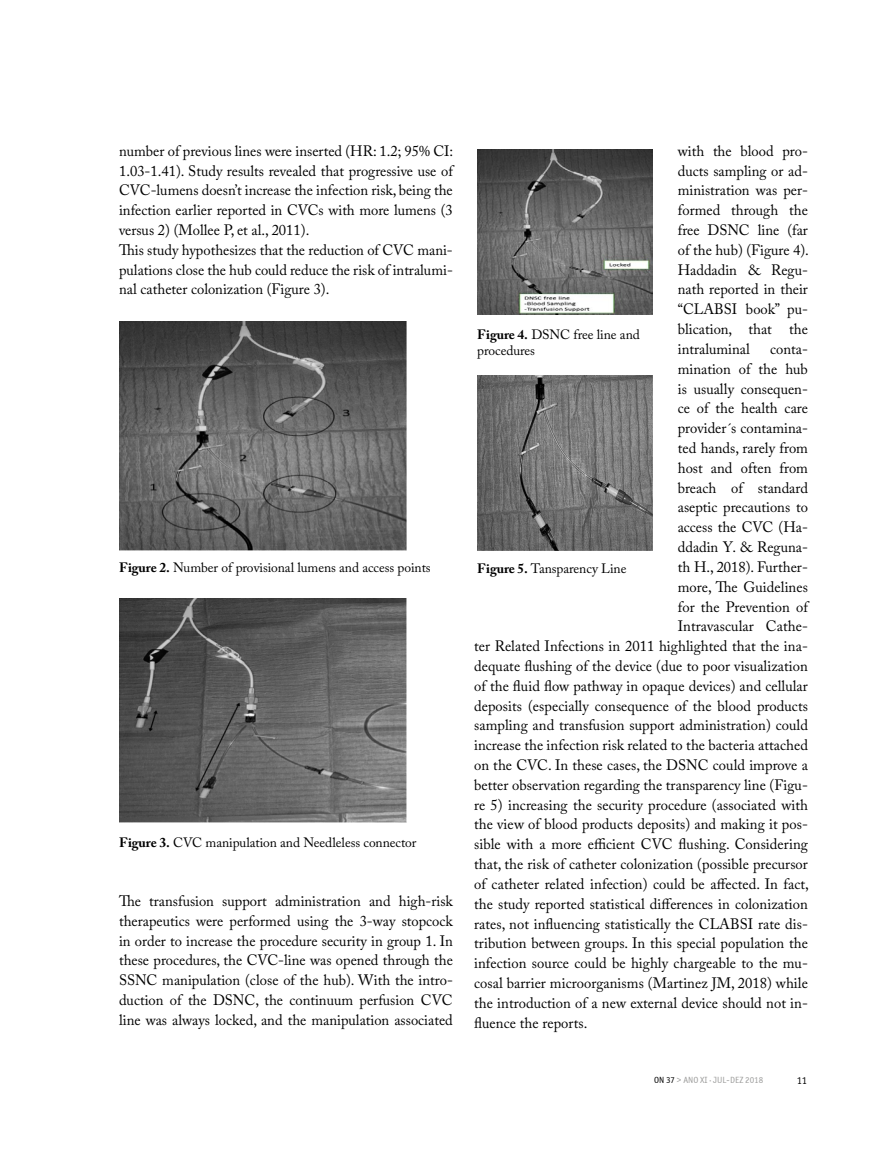
<style>
.page{position:relative;width:893px;height:1149px;background:#fff}
.page>*{position:absolute;margin:0;border:0;box-sizing:border-box;transform-origin:0 0}
.t1{font:15px/19.8px "Adobe Caslon Pro";letter-spacing:.005em;color:#000}
.t2{font:13.5px/16.2px "Adobe Caslon Pro";letter-spacing:-.005em;color:#000}
.t3{font:10.5px "Officina Sans ITCTT Book";color:#000}
.t4{font:9px "Officina Sans ITCTT Book";color:#9d9d9c}
.s1{font-weight:700}
.s2{color:#000}
</style>
<div class="page">
<img style="left:119px;top:321px;width:288px;height:229px">
<img style="left:119px;top:598px;width:287px;height:224px">
<img style="left:477px;top:149px;width:175px;height:166px">
<img style="left:477px;top:375px;width:175px;height:175px">
<p class="t1" style="left:119px;top:141px;width:336px">number of previous lines were inserted (HR: 1.2; 95% CI:<br>1.03-1.41). Study results revealed that progressive use of CVC-lumens doesn’t increase the infection risk, being the infection earlier reported in CVCs with more lumens (3 versus 2) (Mollee P, et al., 2011).<br>This study hypothesizes that the reduction of CVC mani&shy;pulations close the hub could reduce the risk of intralumi&shy;nal catheter colonization (Figure 3).</p>
<p class="t2" style="left:119px;top:559px;width:313px"><span class="s1">Figure 2.</span> Number of provisional lumens and access points</p>
<p class="t2" style="left:119px;top:833px;width:299px"><span class="s1">Figure 3.</span> CVC manipulation and Needleless connector</p>
<p class="t1" style="left:119px;top:890px;width:335px">The transfusion support administration and high-risk therapeutics were performed using the 3-way stopcock in order to increase the procedure security in group 1. In these procedures, the CVC-line was opened through the SSNC manipulation (close of the hub). With the intro&shy;duction of the DSNC, the continuum perfusion cvc line was always locked, and the manipulation associated</p>
<p class="t1" style="left:678px;top:141px;width:133px;text-align:justify">with the blood pro&shy;ducts sampling or ad&shy;ministration was per&shy;formed through the free DSNC line (far of the hub) (Figure 4).<br>Haddadin &amp; Regu&shy;nath reported in their “CLABSI book” pu&shy;blication, that the intraluminal</p>
<p class="t2" style="left:477px;top:326px;width:164px"><span class="s1">Figure 4.</span> DSNC free line and procedures</p>
<p class="t1" style="left:770px;top:339px;width:39px">conta-</p>
<p class="t1" style="left:678px;top:358px;width:132px">mination of the hub</p>
<p class="t1" style="left:678px;top:378px;width:132px">is usually consequen-</p>
<p class="t1" style="left:678px;top:398px;width:132px">ce of the health care</p>
<p class="t1" style="left:678px;top:418px;width:132px">provider´s contamina-</p>
<p class="t1" style="left:678px;top:438px;width:132px">ted hands, rarely from</p>
<p class="t1" style="left:678px;top:457px;width:132px">host and often from</p>
<p class="t1" style="left:678px;top:477px;width:132px">breach of standard</p>
<p class="t1" style="left:678px;top:497px;width:132px">aseptic precautions to</p>
<p class="t1" style="left:678px;top:517px;width:132px">access the CVC (Ha-</p>
<p class="t1" style="left:678px;top:537px;width:132px">ddadin Y. &amp; Reguna-</p>
<p class="t1" style="left:678px;top:556px;width:132px">th H., 2018). Further-</p>
<p class="t1" style="left:678px;top:576px;width:132px">more, The Guidelines</p>
<p class="t1" style="left:678px;top:596px;width:132px">for the Prevention of</p>
<p class="t1" style="left:678px;top:616px;width:132px">Intravascular Cathe-</p>
<p class="t1" style="left:474px;top:636px;width:335px">ter Related Infections in 2011 highlighted that the ina-</p>
<p class="t1" style="left:474px;top:655px;width:335px">dequate flushing of the device (due to poor visualization</p>
<p class="t1" style="left:474px;top:675px;width:335px">of the fluid flow pathway in opaque devices) and cellular</p>
<p class="t1" style="left:474px;top:695px;width:335px">deposits (especially consequence of the blood products</p>
<p class="t1" style="left:474px;top:715px;width:335px">sampling and transfusion support administration) could</p>
<p class="t1" style="left:474px;top:735px;width:335px">increase the infection risk related to the bacteria attached</p>
<p class="t1" style="left:474px;top:754px;width:335px">on the CVC. In these cases, the DSNC could improve a</p>
<p class="t1" style="left:474px;top:774px;width:335px">better observation regarding the transparency line (Figu-</p>
<p class="t1" style="left:474px;top:794px;width:335px">re 5) increasing the security procedure (associated with</p>
<p class="t1" style="left:474px;top:814px;width:335px">the view of blood products deposits) and making it pos-</p>
<p class="t1" style="left:474px;top:834px;width:335px">sible with a more efficient CVC flushing. Considering</p>
<p class="t1" style="left:474px;top:853px;width:335px">that, the risk of catheter colonization (possible precursor</p>
<p class="t1" style="left:474px;top:873px;width:336px">of catheter related infection) could be affected. In fact,</p>
<p class="t1" style="left:474px;top:893px;width:335px">the study reported statistical differences in colonization</p>
<p class="t1" style="left:474px;top:913px;width:335px">rates, not influencing statistically the CLABSI rate dis-</p>
<p class="t1" style="left:474px;top:933px;width:335px">tribution between groups. In this special population the</p>
<p class="t1" style="left:474px;top:952px;width:335px">infection source could be highly chargeable to the mu-</p>
<p class="t1" style="left:474px;top:972px;width:335px">cosal barrier microorganisms (Martinez JM, 2018) while</p>
<p class="t1" style="left:474px;top:992px;width:335px">the introduction of a new external device should not in-</p>
<p class="t1" style="left:474px;top:1012px;width:115px">fluence the reports.</p>
<p class="t2" style="left:477px;top:560px;width:151px"><span class="s1">Figure 5.</span> Tansparency Line</p>
<p class="t4" style="left:654px;top:1074px;width:111px"><span class="s2">ON 37</span> &gt; ANO XI ∙ JUL-DEZ 2018</p>
<p class="t3" style="left:797px;top:1074px;width:12px">11</p>
</div>
